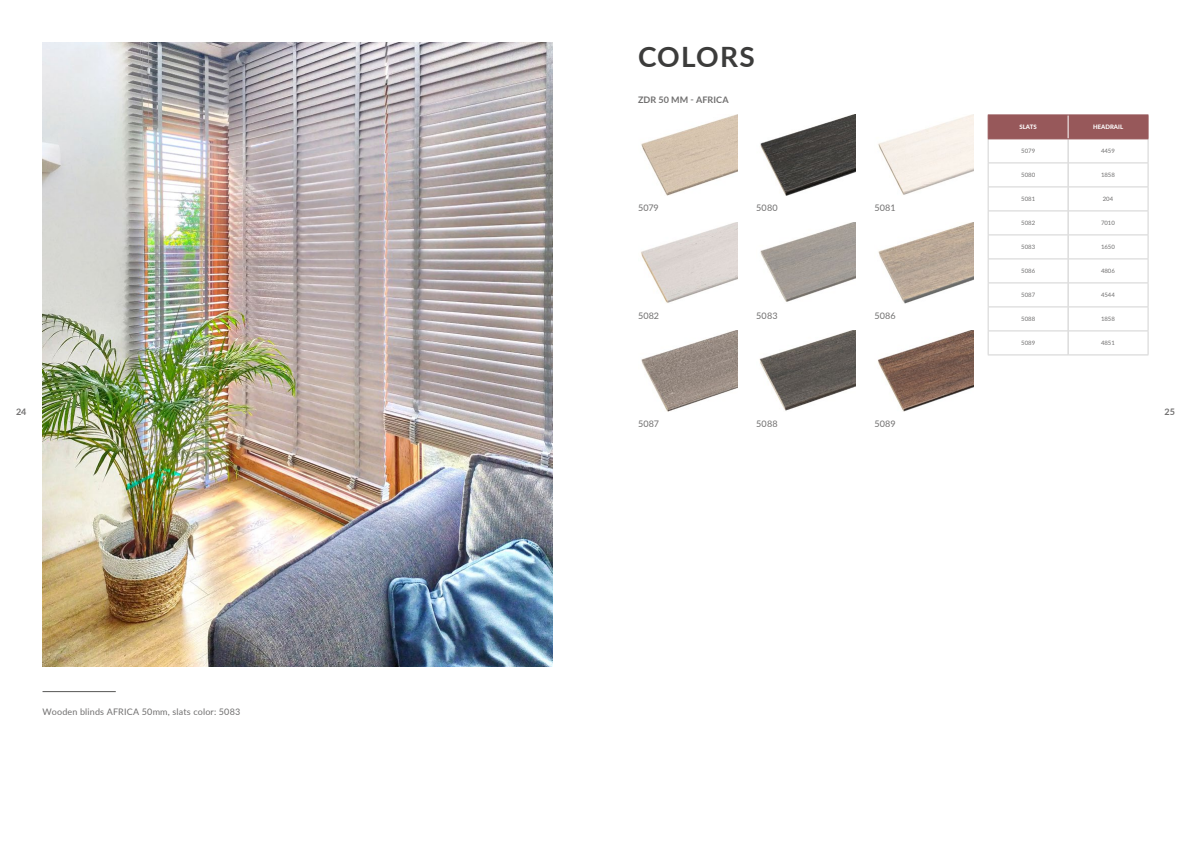
<style>
.page{position:relative;width:1191px;height:842px;background:#fff}
.page>*{position:absolute;margin:0;border:0;box-sizing:border-box;transform-origin:0 0}
.t1{font:700 28px "Lato";letter-spacing:.045em;color:#3c3c3b}
.t2{font:9px "Lato";letter-spacing:.02em;color:#706f6f}
.t3{font:700 9px "Lato";letter-spacing:.01em;color:#706f6f}
.t4{font:6px "Lato";color:#706f6f}
.t5{font:800 6px "Lato";color:#fff}
</style>
<div class="page">
<hr style="left:987px;top:355px;width:81px;height:1px;background:#d2d2d2">
<hr style="left:1068px;top:355px;width:80px;height:1px;background:#d2d2d2">
<svg style="left:987px;top:115px;width:161px;height:240px"></svg>
<hr style="left:987px;top:139px;width:81px;height:1px;background:#97585a">
<hr style="left:1068px;top:139px;width:80px;height:1px;background:#97585a">
<img style="left:641px;top:115px;width:96px;height:81px">
<img style="left:641px;top:331px;width:96px;height:81px">
<img style="left:760px;top:115px;width:95px;height:81px">
<img style="left:759px;top:331px;width:96px;height:80px">
<img style="left:877px;top:331px;width:96px;height:81px">
<img style="left:878px;top:115px;width:95px;height:80px">
<img style="left:641px;top:223px;width:96px;height:80px">
<img style="left:760px;top:223px;width:95px;height:79px">
<img style="left:878px;top:223px;width:95px;height:81px">
<img style="left:43px;top:43px;width:510px;height:624px">
<hr style="left:43px;top:691px;width:73px;height:1px;background:#575756">
<h1 class="t1" style="left:638px;top:36px;width:118px">COLORS</h1>
<p class="t3" style="left:638px;top:93px;width:92px">ZDR 50 MM - AFRICA</p>
<p class="t2" style="left:638px;top:201px;width:22px">5079</p>
<p class="t2" style="left:638px;top:309px;width:23px">5082</p>
<p class="t2" style="left:756px;top:201px;width:23px">5080</p>
<p class="t2" style="left:756px;top:309px;width:23px">5083</p>
<p class="t2" style="left:874px;top:201px;width:23px">5081</p>
<p class="t2" style="left:874px;top:309px;width:23px">5086</p>
<p class="t5" style="left:1019px;top:122px;width:19px">SLATS</p>
<p class="t5" style="left:1093px;top:122px;width:31px">HEADRAIL</p>
<p class="t4" style="left:1021px;top:147px;width:15px">5079</p>
<p class="t4" style="left:1101px;top:147px;width:15px">4459</p>
<p class="t4" style="left:1021px;top:171px;width:15px">5080</p>
<p class="t4" style="left:1101px;top:171px;width:15px">1858</p>
<p class="t4" style="left:1021px;top:195px;width:15px">5081</p>
<p class="t4" style="left:1102px;top:195px;width:12px">204</p>
<p class="t4" style="left:1021px;top:219px;width:15px">5082</p>
<p class="t4" style="left:1101px;top:219px;width:15px">7010</p>
<p class="t4" style="left:1021px;top:243px;width:15px">5083</p>
<p class="t4" style="left:1101px;top:243px;width:15px">1650</p>
<p class="t4" style="left:1021px;top:267px;width:15px">5086</p>
<p class="t4" style="left:1101px;top:267px;width:15px">4806</p>
<p class="t4" style="left:1021px;top:291px;width:15px">5087</p>
<p class="t4" style="left:1101px;top:291px;width:15px">4544</p>
<p class="t4" style="left:1021px;top:315px;width:15px">5088</p>
<p class="t4" style="left:1101px;top:315px;width:15px">1858</p>
<p class="t4" style="left:1021px;top:339px;width:15px">5089</p>
<p class="t4" style="left:1101px;top:339px;width:15px">4851</p>
<p class="t3" style="left:16px;top:405px;width:12px">24</p>
<p class="t3" style="left:1164px;top:405px;width:12px">25</p>
<p class="t2" style="left:43px;top:705px;width:199px">Wooden blinds AFRICA 50mm, slats color: 5083</p>
<p class="t2" style="left:638px;top:417px;width:23px">5087</p>
<p class="t2" style="left:756px;top:417px;width:23px">5088</p>
<p class="t2" style="left:874px;top:417px;width:23px">5089</p>
</div>
